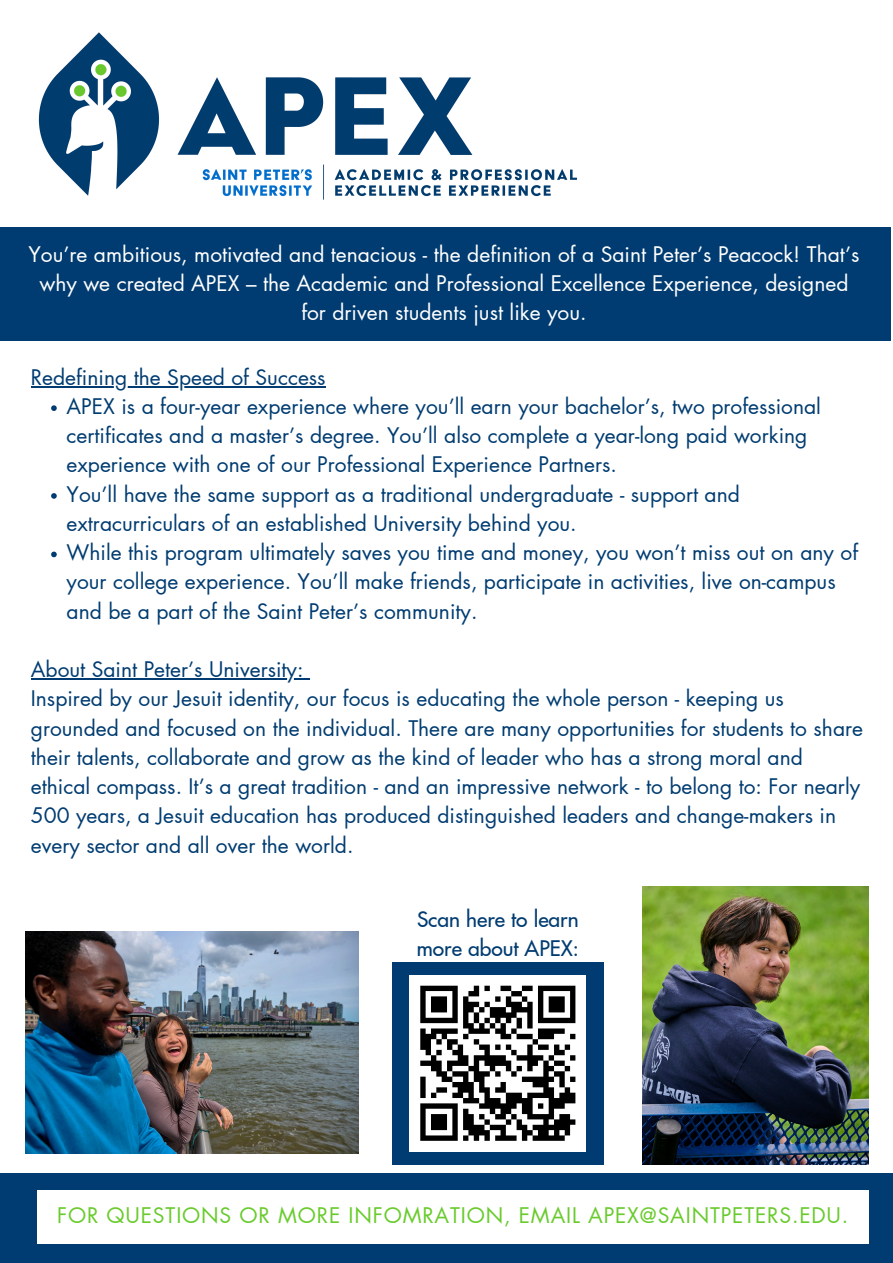
<style>
.page{position:relative;width:893px;height:1263px;background:#fff}
.page>*{position:absolute;margin:0;border:0;box-sizing:border-box;transform-origin:0 0}
.t1{font:21.08px "Futura LT Pro";letter-spacing:.04em;color:#69cb2d}
.t2{font:21px/29.2px "Futura LT Pro";color:#003c71}
.t3{font:21px/29.2px "Futura LT Pro";color:#fff;text-align:center}
.t4{font:500 21px/29.2px "Futura LT Pro";color:#003c71}
</style>
<div class="page">
<div style="left:392px;top:962px;width:211px;height:202px;background:#003c71"></div>
<div style="left:0;top:1174px;width:893px;height:89px;background:#003c71"></div>
<div style="left:37px;top:1189px;width:831px;height:54px;background:#fff"></div>
<img style="left:25px;top:932px;width:333px;height:222px">
<img style="left:643px;top:886px;width:225px;height:278px">
<hr style="left:31px;top:386px;width:295px;height:1px;background:#003c71">
<svg style="left:51px;top:405px;width:6px;height:6px"></svg>
<svg style="left:51px;top:493px;width:6px;height:6px"></svg>
<svg style="left:51px;top:552px;width:6px;height:5px"></svg>
<hr style="left:31px;top:678px;width:272px;height:2px;background:#003c71">
<svg style="left:303px;top:678px;width:7px;height:2px"></svg>
<div style="left:0;top:227px;width:890px;height:114px;background:#003c71"></div>
<img style="left:38px;top:32px;width:539px;height:168px">
<div style="left:409px;top:975px;width:177px;height:176px;background:#fff"></div>
<svg style="left:420px;top:985px;width:156px;height:156px"></svg>
<p class="t3" style="left:28px;top:240px;width:832px">You’re ambitious, motivated and tenacious - the definition of a Saint Peter’s Peacock! That’s why we created APEX – the Academic and Professional Excellence Experience, designed for driven students just like you.</p>
<p class="t2" style="left:31px;top:363px;width:296px">Redefining the Speed of Success</p>
<p class="t2" style="left:67px;top:392px;width:756px">APEX is a four-year experience where you’ll earn your bachelor’s, two professional certificates and a master’s degree. You’ll also complete a year-long paid working experience with one of our Professional Experience Partners.</p>
<p class="t2" style="left:67px;top:480px;width:675px">You’ll have the same support as a traditional undergraduate - support and extracurriculars of an established University behind you.</p>
<p class="t2" style="left:67px;top:539px;width:793px">While this program ultimately saves you time and money, you won’t miss out on any of your college experience. You’ll make friends, participate in activities, live on-campus and be a part of the Saint Peter’s community.</p>
<p class="t2" style="left:31px;top:656px;width:274px">About Saint Peter’s University:</p>
<p class="t2" style="left:31px;top:685px;width:833px">Inspired by our Jesuit identity, our focus is educating the whole person - keeping us grounded and focused on the individual. There are many opportunities for students to share their talents, collaborate and grow as the kind of leader who has a strong moral and ethical compass. It’s a great tradition - and an impressive network - to belong to: For nearly 500 years, a Jesuit education has produced distinguished leaders and change-makers in every sector and all over the world.</p>
<p class="t4" style="left:417px;top:905px;width:163px">Scan here to learn more about APEX:</p>
<p class="t1" style="left:57px;top:1206px;width:792px">FOR QUESTIONS OR MORE INFOMRATION, EMAIL APEX@SAINTPETERS.EDU.</p>
</div>
